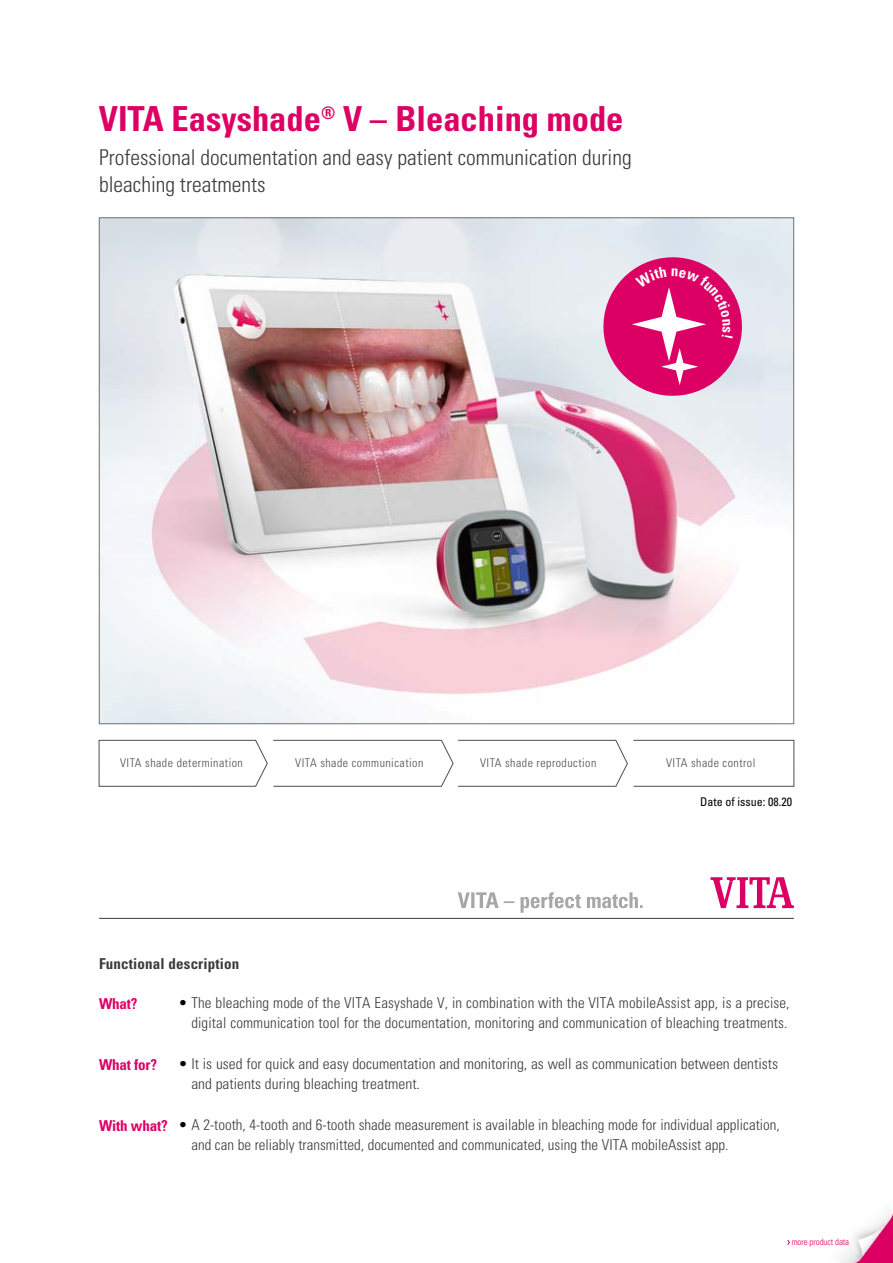
<style>
.page{position:relative;width:893px;height:1263px;background:#fff}
.page>*{position:absolute;margin:0;border:0;box-sizing:border-box;transform-origin:0 0}
.t1{font:700 condensed 34.5px "Univers LT Std";color:#dd0064}
.t2{font:300 condensed 21.75px/26.1px "Univers LT Std";color:#3b3b3a}
.t3{font:300 condensed 15px/20.2px "Univers LT Std";color:#3b3b3a}
.t4{font:700 condensed 15px "Univers LT Std";letter-spacing:-.01em;color:#dd0064}
.t5{font:700 condensed 15px "Univers LT Std";letter-spacing:.01em;color:#3b3b3a}
.t6{font:300 condensed 12px "Univers";letter-spacing:.04em;color:#4f4e4e}
.t7{font:condensed 12px "Univers LT Std";color:#000}
.t8{font:300 condensed 9px "Univers LT Std";letter-spacing:-.01em;color:#dd0064}
.s1{color:#000}
</style>
<div class="page">
<img style="left:101px;top:220px;width:691px;height:502px">
<hr style="left:99px;top:918px;width:695px;height:1px;background:#3b3b3a">
<svg style="left:710px;top:877px;width:84px;height:31px"></svg>
<svg style="left:458px;top:892px;width:185px;height:21px"></svg>
<img style="left:840px;top:1208px;width:53px;height:55px">
<svg style="left:787px;top:1239px;width:3px;height:6px"></svg>
<svg style="left:99px;top:740px;width:695px;height:47px"></svg>
<svg style="left:594px;top:248px;width:157px;height:157px;background:#e168a2"></svg>
<h1 class="t1" style="left:99px;top:98px;width:526px">VITA Easyshade<sup>®</sup> V – Bleaching mode</h1>
<h2 class="t2" style="left:99px;top:145px;width:534px">Professional documentation and easy patient communication during bleaching treatments</h2>
<p class="t6" style="left:120px;top:756px;width:124px">VITA shade determination</p>
<p class="t6" style="left:295px;top:756px;width:130px">VITA shade communication</p>
<p class="t6" style="left:480px;top:756px;width:118px">VITA shade reproduction</p>
<p class="t6" style="left:666px;top:756px;width:91px">VITA shade control</p>
<p class="t5" style="left:99px;top:954px;width:142px">Functional description</p>
<p class="t7" style="left:700px;top:794px;width:93px">Date of issue: 08.20</p>
<p class="t4" style="left:99px;top:995px;width:40px">What?</p>
<p class="t4" style="left:99px;top:1056px;width:59px">What for?</p>
<p class="t4" style="left:99px;top:1116px;width:70px">With what?</p>
<p class="t3" style="left:179px;top:993px;width:612px;text-align:right"><span class="s1">•</span> The bleaching mode of the VITA Easyshade V, in combination with the VITA mobileAssist app, is a precise, digital communication tool for the documentation, monitoring and communication of bleaching treatments.</p>
<p class="t3" style="left:191px;top:1053px;width:588px;text-indent:-13px"><span class="s1">•</span> It is used for quick and easy documentation and monitoring, as well as communication between dentists and patients during bleaching treatment.</p>
<p class="t3" style="left:191px;top:1114px;width:590px;text-indent:-13px"><span class="s1">•</span> A 2-tooth, 4-tooth and 6-tooth shade measurement is available in bleaching mode for individual application, and can be reliably transmitted, documented and communicated, using the VITA mobileAssist app.</p>
<p class="t8" style="left:792px;top:1236px;width:59px">more product data</p>
</div>
